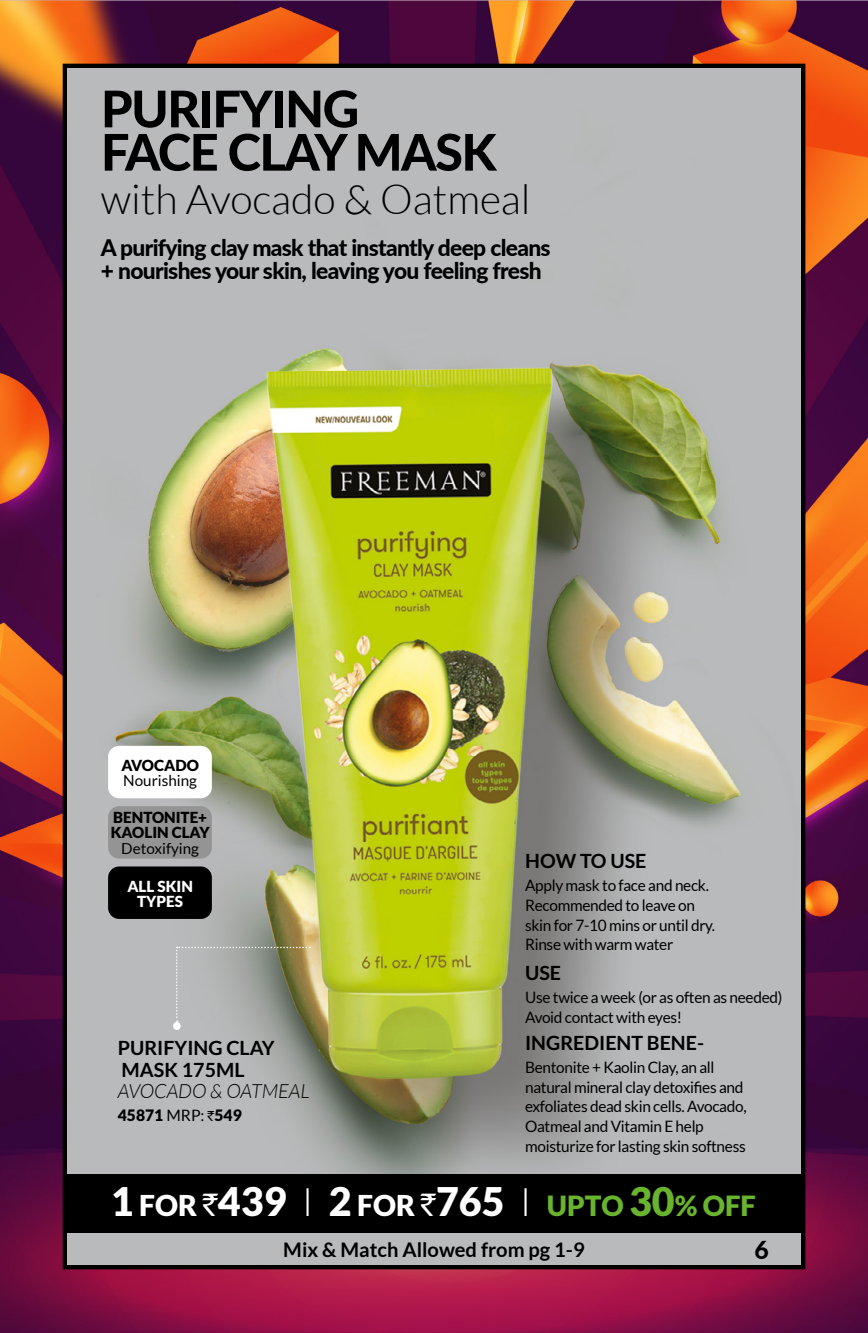
<style>
.page{position:relative;width:868px;height:1333px;background:#fff}
.page>*{position:absolute;margin:0;border:0;box-sizing:border-box;transform-origin:0 0}
.t1{font:800 50.62px/43.2px "Lato";letter-spacing:-.03em;color:#000}
.t2{font:300 40.95px "Lato";color:#000}
.t3{font:900 39.38px "Lato";color:#fff}
.t4{font:800 24.75px "Lato";color:#000}
.t5{font:800 22.72px/23.6px "Lato";letter-spacing:-.03em;color:#000}
.t6{font:700 20.03px "Lato";color:#000}
.t7{font:700 19.57px/21.6px "Lato";color:#000}
.t8{font:italic 300 19.57px "Lato";color:#000}
.t9{font:15.75px/19.6px "Lato";letter-spacing:-.02em;color:#000}
.t10{font:900 15.75px "Lato";color:#000}
.t11{font:900 15.3px/15.3px "Lato";color:#000}
.t12{font:15.3px "Lato";color:#000}
.t13{font:900 15.3px/15.3px "Lato";color:#fff;text-align:center}
.s1{font-weight:400}
.s2{font-family:"Rupee Foradian";font-weight:400;font-size:13.72px}
.s3{font-size:28.8px}
.s4{font-family:"Rupee Foradian";font-weight:400;font-size:30.6px}
.s5{font-weight:300}
.s6{font-size:27.9px;color:#69b42e}
.s7{color:#69b42e}
</style>
<div class="page">
<img style="left:0;top:0;width:867px;height:1333px">
<img style="left:67px;top:68px;width:733px;height:1197px">
<svg style="left:176px;top:947px;width:134px;height:75px;background:#9fa094"></svg>
<div style="left:173px;top:1022px;width:8px;height:8px;background:#fff;border-radius:50%"></div>
<div style="left:108px;top:746px;width:104px;height:52px;background:#fff;border-radius:11px"></div>
<div style="left:108px;top:806px;width:104px;height:53px;background:#949494;border-radius:11px"></div>
<div style="left:108px;top:866px;width:104px;height:53px;background:#000;border-radius:11px"></div>
<div style="left:66px;top:1174px;width:734px;height:59px;background:#000"></div>
<h1 class="t1" style="left:101px;top:86px;width:397px">PURIFYING<br>FACE CLAY MASK</h1>
<h2 class="t2" style="left:101px;top:174px;width:431px">with Avocado &amp; Oatmeal</h2>
<h3 class="t5" style="left:101px;top:235px;width:451px">A purifying clay mask that instantly deep cleans + nourishes your skin, leaving you feeling fresh</h3>
<p class="t11" style="left:121px;top:757px;width:79px">AVOCADO</p>
<p class="t12" style="left:123px;top:771px;width:75px">Nourishing</p>
<p class="t11" style="left:111px;top:809px;width:100px">BENTONITE+<br>KAOLIN CLAY</p>
<p class="t12" style="left:121px;top:838px;width:79px">Detoxifying</p>
<p class="t13" style="left:127px;top:878px;width:67px">ALL SKIN<br>TYPES</p>
<p class="t7" style="left:118px;top:1037px;width:158px">PURIFYING CLAY<br>MASK 175ML</p>
<p class="t8" style="left:118px;top:1079px;width:193px">AVOCADO &amp; OATMEAL</p>
<p class="t10" style="left:118px;top:1105px;width:125px">45871 <span class="s1">MRP:</span> <span class="s2">`</span>549</p>
<p class="t7" style="left:525px;top:850px;width:123px">HOW TO USE</p>
<p class="t9" style="left:525px;top:875px;width:191px">Apply mask to face and neck.<br>Recommended to leave on skin for 7-10 mins or until dry.<br>Rinse with warm water</p>
<p class="t7" style="left:525px;top:962px;width:38px">USE</p>
<p class="t9" style="left:525px;top:988px;width:259px">Use twice a week (or as often as needed)<br>Avoid contact with eyes!</p>
<p class="t9" style="left:525px;top:1057px;width:223px">Bentonite + Kaolin Clay, an all natural mineral clay detoxifies and exfoliates dead skin cells. Avocado, Oatmeal and Vitamin E help moisturize for lasting skin softness</p>
<p class="t7" style="left:525px;top:1032px;width:180px">INGREDIENT BENE-</p>
<h3 class="t3" style="left:111px;top:1178px;width:647px">1 <span class="s3">FOR</span> <span class="s4">`</span>439 <span class="s5">I</span> 2 <span class="s3">FOR</span> <span class="s4">`</span>765 <span class="s5">I</span> <span class="s6">UPTO</span> <span class="s7">30</span><span class="s6">% OFF</span></h3>
<p class="t6" style="left:283px;top:1237px;width:303px">Mix &amp; Match Allowed from pg 1-9</p>
<h3 class="t4" style="left:754px;top:1234px;width:16px">6</h3>
</div>
